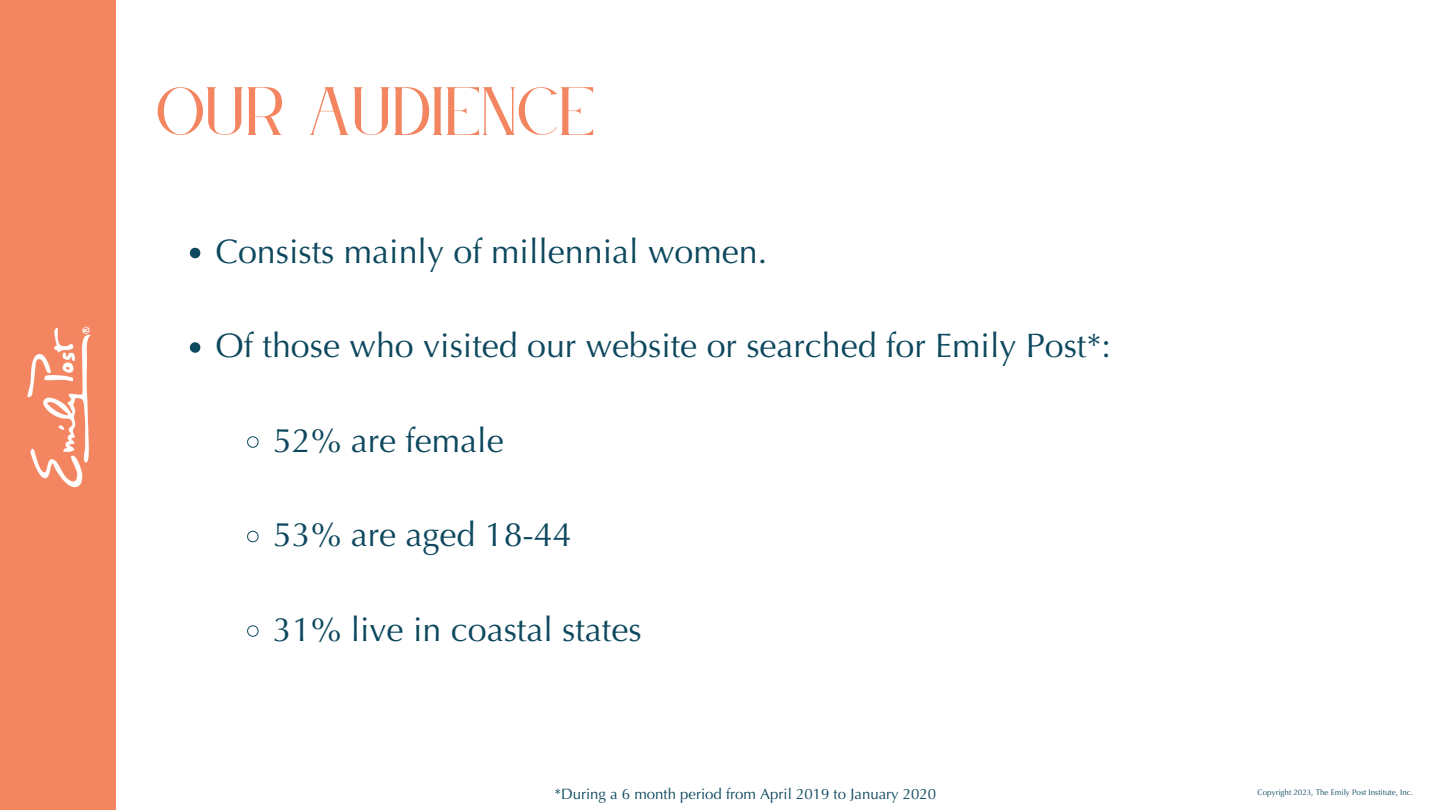
<style>
.page{position:relative;width:1440px;height:810px;background:#fff}
.page>*{position:absolute;margin:0;border:0;box-sizing:border-box;transform-origin:0 0}
.t1{font:60px "Le Jour Serif";color:#f48561}
.t2{font:34px "Optima";color:#0d485e}
.t3{font:15px "Optima";color:#0d485e}
.t4{font:8px "Optima";color:#0d485e}
</style>
<div class="page">
<div style="left:0;top:0;width:116px;height:810px;background:#f48561"></div>
<svg style="left:190px;top:248px;width:10px;height:10px"></svg>
<svg style="left:191px;top:342px;width:9px;height:11px"></svg>
<svg style="left:247px;top:436px;width:12px;height:12px"></svg>
<svg style="left:247px;top:530px;width:12px;height:13px"></svg>
<svg style="left:247px;top:625px;width:12px;height:12px"></svg>
<img style="left:27px;top:326px;width:164px;height:162px">
<p class="t1" style="left:158px;top:79px;width:440px">OUR AUDIENCE</p>
<p class="t2" style="left:215px;top:232px;width:553px">Consists mainly of millennial women.</p>
<p class="t2" style="left:215px;top:326px;width:897px">Of those who visited our website or searched for Emily Post*:</p>
<p class="t2" style="left:273px;top:421px;width:232px">52% are female</p>
<p class="t2" style="left:273px;top:515px;width:300px">53% are aged 18-44</p>
<p class="t2" style="left:273px;top:610px;width:370px">31% live in coastal states</p>
<p class="t3" style="left:554px;top:785px;width:383px">*During a 6 month period from April 2019 to January 2020</p>
<p class="t4" style="left:1257px;top:788px;width:157px">Copyright 2023, The Emily Post Institute, Inc.</p>
</div>
